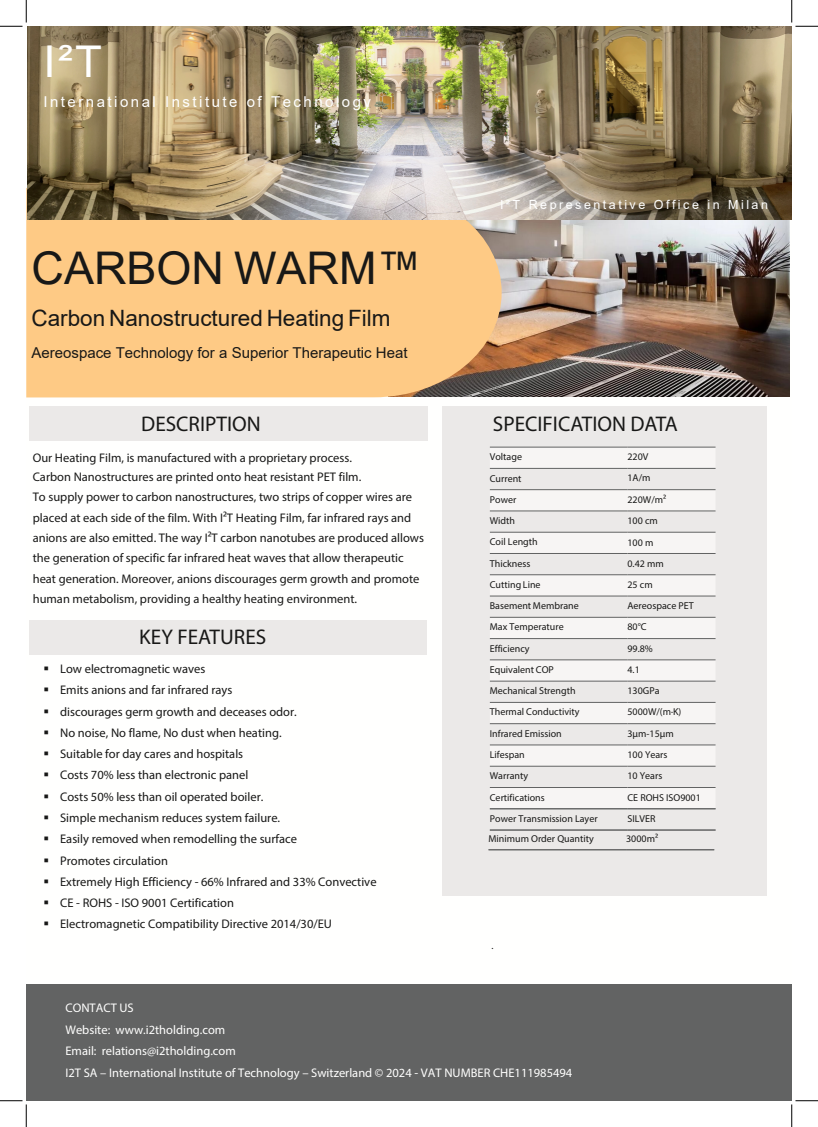
<style>
.page{position:relative;width:818px;height:1127px;background:#fff}
.page>*{position:absolute;margin:0;border:0;box-sizing:border-box;transform-origin:0 0}
.t1{font:45px "Arial";color:#181817}
.t2{font:43.75px "Arial";color:#fff}
.t3{font:22.5px "Arial";color:#181817}
.t4{font:21.25px "Myriad Pro";color:#181817}
.t5{font:15px "Arial";color:#181817}
.t6{font:15px "Arial";letter-spacing:.165em;color:#fff}
.t7{font:12.5px/20.1px "Myriad Pro";color:#181817}
.t8{font:12.5px/21.4px "Myriad Pro";color:#fffffe}
.t9{font:12.5px "Arial";letter-spacing:.2em;color:#fff}
.t10{font:10px "Myriad Pro";color:#181817}
</style>
<div class="page">
<img style="left:502px;top:220px;width:288px;height:177px">
<div style="left:442px;top:406px;width:324px;height:489px;background:#ebe9e8"></div>
<div style="left:26px;top:984px;width:766px;height:116px;background:#626363"></div>
<div style="left:29px;top:620px;width:398px;height:35px;background:#ebe9e8"></div>
<div style="left:29px;top:406px;width:398px;height:35px;background:#ebe9e8"></div>
<div style="left:26px;top:188px;width:476px;height:209px;background:#feca85"></div>
<svg style="left:490px;top:447px;width:225px;height:361px;fill:#f7f5f4"></svg>
<hr style="left:490px;top:446px;width:137px;height:1px;background:#626363">
<hr style="left:627px;top:446px;width:88px;height:1px;background:#626363">
<hr style="left:490px;top:468px;width:137px;height:1px;background:#626363">
<hr style="left:627px;top:468px;width:88px;height:1px;background:#626363">
<hr style="left:490px;top:489px;width:137px;height:1px;background:#626363">
<hr style="left:627px;top:489px;width:88px;height:1px;background:#626363">
<hr style="left:490px;top:510px;width:137px;height:1px;background:#626363">
<hr style="left:627px;top:510px;width:88px;height:1px;background:#626363">
<hr style="left:490px;top:531px;width:137px;height:1px;background:#626363">
<hr style="left:627px;top:531px;width:88px;height:1px;background:#626363">
<hr style="left:490px;top:553px;width:137px;height:1px;background:#626363">
<hr style="left:627px;top:553px;width:88px;height:1px;background:#626363">
<hr style="left:490px;top:574px;width:137px;height:1px;background:#626363">
<hr style="left:627px;top:574px;width:88px;height:1px;background:#626363">
<hr style="left:490px;top:595px;width:137px;height:1px;background:#626363">
<hr style="left:627px;top:595px;width:88px;height:1px;background:#626363">
<hr style="left:490px;top:617px;width:137px;height:1px;background:#626363">
<hr style="left:627px;top:617px;width:88px;height:1px;background:#626363">
<hr style="left:490px;top:638px;width:137px;height:1px;background:#626363">
<hr style="left:627px;top:638px;width:88px;height:1px;background:#626363">
<hr style="left:490px;top:659px;width:137px;height:1px;background:#626363">
<hr style="left:627px;top:659px;width:88px;height:1px;background:#626363">
<hr style="left:490px;top:680px;width:137px;height:1px;background:#626363">
<hr style="left:627px;top:680px;width:88px;height:1px;background:#626363">
<hr style="left:490px;top:702px;width:137px;height:1px;background:#626363">
<hr style="left:627px;top:702px;width:88px;height:1px;background:#626363">
<hr style="left:490px;top:723px;width:137px;height:1px;background:#626363">
<hr style="left:627px;top:723px;width:88px;height:1px;background:#626363">
<hr style="left:490px;top:744px;width:137px;height:1px;background:#626363">
<hr style="left:627px;top:744px;width:88px;height:1px;background:#626363">
<hr style="left:490px;top:765px;width:137px;height:1px;background:#626363">
<hr style="left:627px;top:765px;width:88px;height:1px;background:#626363">
<hr style="left:490px;top:787px;width:137px;height:1px;background:#626363">
<hr style="left:627px;top:787px;width:88px;height:1px;background:#626363">
<svg style="left:0;top:0;width:27px;height:27px"></svg>
<svg style="left:0;top:1100px;width:27px;height:26px"></svg>
<svg style="left:791px;top:0;width:27px;height:27px"></svg>
<svg style="left:791px;top:1100px;width:27px;height:26px"></svg>
<img style="left:27px;top:27px;width:764px;height:193px">
<hr style="left:490px;top:808px;width:137px;height:1px;background:#626363">
<hr style="left:627px;top:808px;width:88px;height:1px;background:#626363">
<hr style="left:490px;top:829px;width:137px;height:1px;background:#626363">
<hr style="left:627px;top:829px;width:88px;height:1px;background:#626363">
<hr style="left:488px;top:849px;width:138px;height:1px;background:#626363">
<hr style="left:626px;top:849px;width:88px;height:1px;background:#626363">
<h2 class="t2" style="left:43px;top:32px;width:60px">I²T</h2>
<p class="t6" style="left:43px;top:91px;width:329px">International Institute of Technology</p>
<h1 class="t1" style="left:32px;top:237px;width:391px">CARBON WARM™</h1>
<h3 class="t3" style="left:32px;top:303px;width:360px">Carbon Nanostructured Heating Film</h3>
<p class="t5" style="left:32px;top:342px;width:378px">Aereospace Technology for a Superior Therapeutic Heat</p>
<h3 class="t4" style="left:141px;top:411px;width:121px">DESCRIPTION</h3>
<p class="t7" style="left:33px;top:447px;width:393px">Our Heating Film, is manufactured with a proprietary process.<br>Carbon Nanostructures are printed onto heat resistant PET film.<br>To supply power to carbon nanostructures, two strips of copper wires are placed at each side of the film. With I²T Heating Film, far infrared rays and anions are also emitted. The way I²T carbon nanotubes are produced allows the generation of specific far infrared heat waves that allow therapeutic heat generation. Moreover, anions discourages germ growth and promote human metabolism, providing a healthy heating environment.</p>
<h3 class="t4" style="left:139px;top:623px;width:128px">KEY FEATURES</h3>
<p class="t7" style="left:43px;top:658px;width:163px">▪ Low electromagnetic waves</p>
<p class="t7" style="left:43px;top:679px;width:190px">▪ Emits anions and far infrared rays</p>
<p class="t7" style="left:43px;top:701px;width:255px">▪ discourages germ growth and deceases odor.</p>
<p class="t7" style="left:43px;top:722px;width:240px">▪ No noise, No flame, No dust when heating.</p>
<p class="t7" style="left:43px;top:743px;width:201px">▪ Suitable for day cares and hospitals</p>
<p class="t7" style="left:43px;top:764px;width:206px">▪ Costs 70% less than electronic panel</p>
<p class="t7" style="left:43px;top:786px;width:221px">▪ Costs 50% less than oil operated boiler.</p>
<p class="t7" style="left:43px;top:807px;width:238px">▪ Simple mechanism reduces system failure.</p>
<p class="t7" style="left:43px;top:828px;width:255px">▪ Easily removed when remodelling the surface</p>
<p class="t7" style="left:43px;top:849px;width:126px">▪ Promotes circulation</p>
<p class="t7" style="left:43px;top:871px;width:335px">▪ Extremely High Efficiency - 66% Infrared and 33% Convective</p>
<p class="t7" style="left:43px;top:892px;width:192px">▪ CE - ROHS - ISO 9001 Certification</p>
<p class="t7" style="left:43px;top:913px;width:290px">▪ Electromagnetic Compatibility Directive 2014/30/EU</p>
<p class="t9" style="left:500px;top:195px;width:269px">I²T Representative Office in Milan</p>
<h3 class="t4" style="left:493px;top:411px;width:186px">SPECIFICATION DATA</h3>
<p class="t10" style="left:490px;top:450px;width:34px">Voltage</p>
<p class="t10" style="left:627px;top:450px;width:22px">220V</p>
<p class="t10" style="left:490px;top:472px;width:33px">Current</p>
<p class="t10" style="left:627px;top:472px;width:25px">1A/m</p>
<p class="t10" style="left:490px;top:493px;width:28px">Power</p>
<p class="t10" style="left:627px;top:493px;width:40px">220W/m²</p>
<p class="t10" style="left:490px;top:514px;width:27px">Width</p>
<p class="t10" style="left:627px;top:514px;width:32px">100 cm</p>
<p class="t10" style="left:490px;top:535px;width:49px">Coil Length</p>
<p class="t10" style="left:627px;top:536px;width:27px">100 m</p>
<p class="t10" style="left:490px;top:557px;width:42px">Thickness</p>
<p class="t10" style="left:627px;top:557px;width:38px">0.42 mm</p>
<p class="t10" style="left:490px;top:578px;width:52px">Cutting Line</p>
<p class="t10" style="left:627px;top:578px;width:27px">25 cm</p>
<p class="t10" style="left:490px;top:599px;width:90px">Basement Membrane</p>
<p class="t10" style="left:627px;top:599px;width:68px">Aereospace PET</p>
<p class="t10" style="left:490px;top:620px;width:75px">Max Temperature</p>
<p class="t10" style="left:627px;top:620px;width:21px">80°C</p>
<p class="t10" style="left:490px;top:642px;width:41px">Efficiency</p>
<p class="t10" style="left:627px;top:642px;width:27px">99.8%</p>
<p class="t10" style="left:490px;top:663px;width:66px">Equivalent COP</p>
<p class="t10" style="left:627px;top:663px;width:14px">4.1</p>
<p class="t10" style="left:490px;top:684px;width:87px">Mechanical Strength</p>
<p class="t10" style="left:627px;top:684px;width:33px">130GPa</p>
<p class="t10" style="left:490px;top:705px;width:91px">Thermal Conductivity</p>
<p class="t10" style="left:627px;top:705px;width:55px">5000W/(m·K)</p>
<p class="t10" style="left:490px;top:727px;width:73px">Infrared Emission</p>
<p class="t10" style="left:627px;top:727px;width:48px">3μm-15μm</p>
<p class="t10" style="left:490px;top:748px;width:37px">Lifespan</p>
<p class="t10" style="left:627px;top:748px;width:41px">100 Years</p>
<p class="t10" style="left:490px;top:769px;width:40px">Warranty</p>
<p class="t10" style="left:627px;top:769px;width:36px">10 Years</p>
<p class="t10" style="left:490px;top:791px;width:56px">Certifications</p>
<p class="t10" style="left:627px;top:790px;width:75px">CE ROHS ISO9001</p>
<p class="t10" style="left:490px;top:812px;width:109px">Power Transmission Layer</p>
<p class="t10" style="left:627px;top:812px;width:29px">SILVER</p>
<p class="t10" style="left:488px;top:831px;width:107px">Minimum Order Quantity</p>
<p class="t10" style="left:626px;top:831px;width:33px">3000m²</p>
<p class="t10" style="left:492px;top:939px;width:4px">.</p>
<p class="t8" style="left:65px;top:996px;width:508px">CONTACT US<br>Website: www.i2tholding.com<br>Email: relations@i2tholding.com<br>I2T SA – International Institute of Technology – Switzerland © 2024 - VAT NUMBER CHE111985494</p>
</div>
